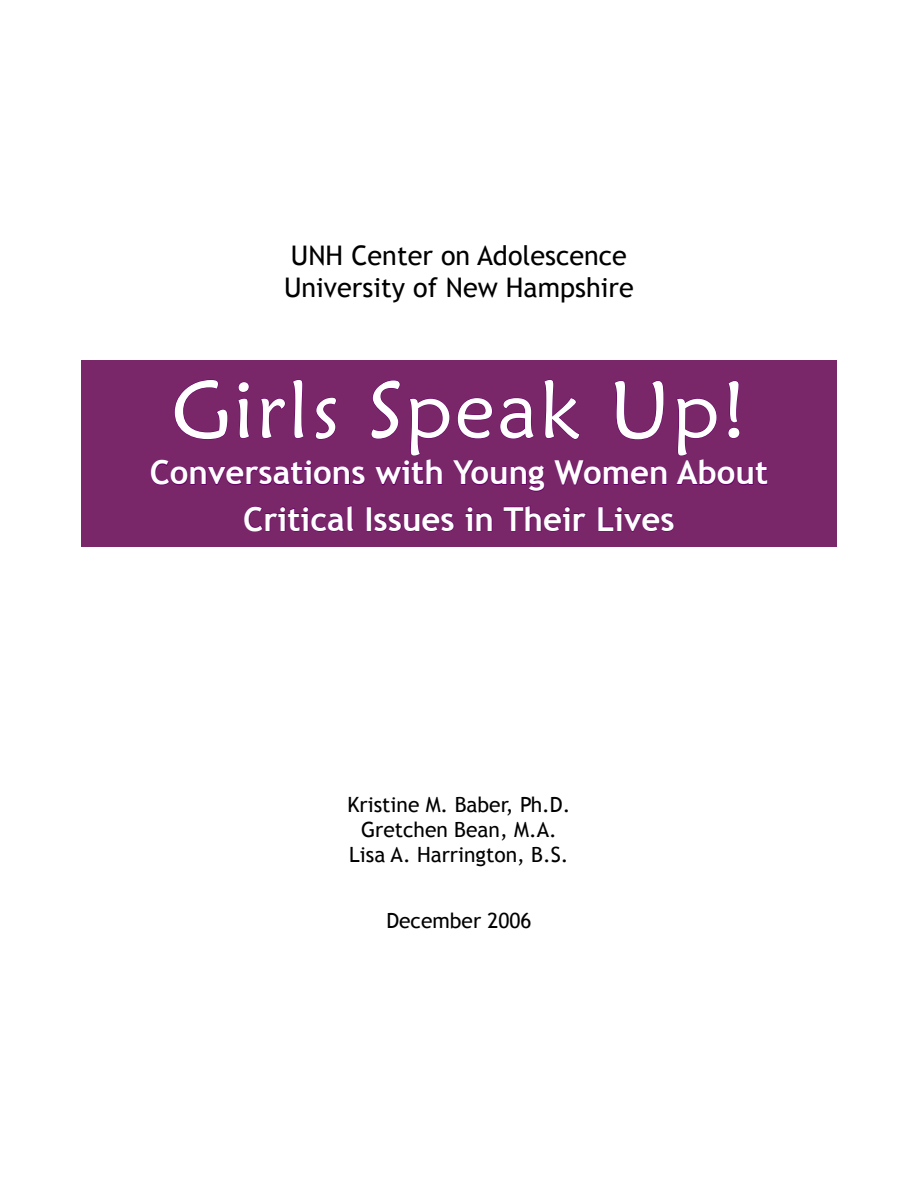
<style>
.page{position:relative;width:918px;height:1188px;background:#fff}
.page>*{position:absolute;margin:0;border:0;box-sizing:border-box;transform-origin:0 0}
.t1{font:81px "Maiandra GD";letter-spacing:.03em;color:#fff}
.t2{font:700 33px/46.3px "Trebuchet MS";color:#fff;text-align:center}
.t3{font:27px/32.4px "Trebuchet MS";color:#000}
.t4{font:21px/25.2px "Trebuchet MS";color:#000;text-align:center}
</style>
<div class="page">
<div style="left:81px;top:361px;width:756px;height:186px;background:#7a276a"></div>
<svg style="left:174px;top:379px;width:54px;height:61px"></svg>
<svg style="left:238px;top:381px;width:12px;height:58px"></svg>
<svg style="left:261px;top:398px;width:25px;height:41px"></svg>
<svg style="left:292px;top:379px;width:12px;height:60px"></svg>
<svg style="left:315px;top:397px;width:22px;height:43px"></svg>
<svg style="left:150px;top:460px;width:215px;height:26px"></svg>
<svg style="left:371px;top:379px;width:296px;height:113px"></svg>
<svg style="left:676px;top:380px;width:92px;height:106px"></svg>
<svg style="left:244px;top:505px;width:110px;height:27px"></svg>
<div style="left:367px;top:507px;width:5px;height:24px;border:1px solid #606"></div>
<svg style="left:374px;top:512px;width:80px;height:20px"></svg>
<svg style="left:465px;top:506px;width:28px;height:26px"></svg>
<svg style="left:503px;top:505px;width:83px;height:27px"></svg>
<svg style="left:598px;top:506px;width:76px;height:26px"></svg>
<p class="t3" style="left:284px;top:239px;width:351px">UNH Center on Adolescence<br>University of New Hampshire</p>
<h1 class="t1" style="left:172px;top:360px;width:576px">Girls Speak Up!</h1>
<h2 class="t2" style="left:150px;top:450px;width:620px">Conversations with Young Women About<br>Critical Issues in Their Lives</h2>
<p class="t4" style="left:347px;top:792px;width:224px">Kristine M. Baber, Ph.D.<br>Gretchen Bean, M.A.<br>Lisa A. Harrington, B.S.</p>
<p class="t4" style="left:386px;top:908px;width:147px">December 2006</p>
</div>
